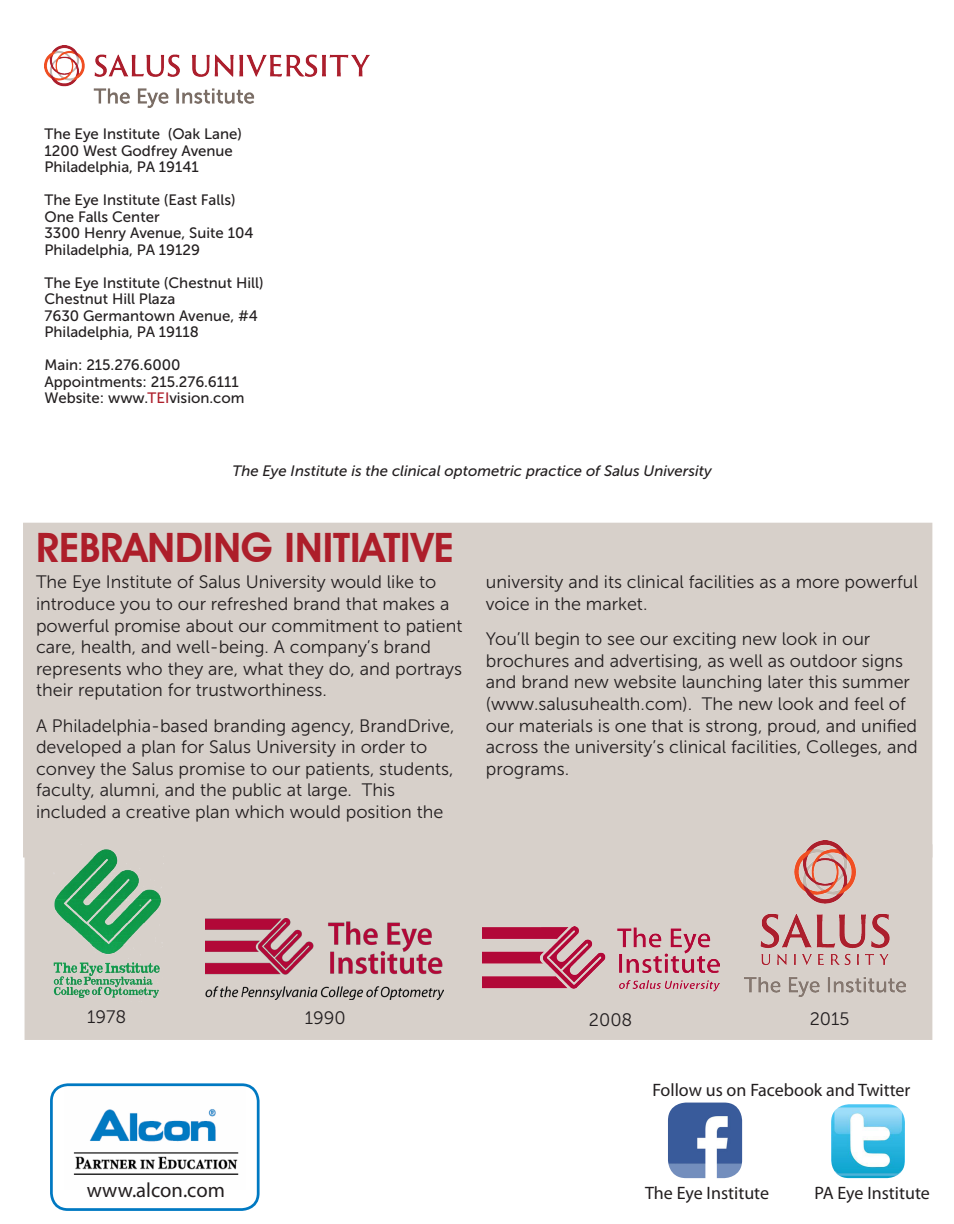
<style>
.page{position:relative;width:954px;height:1224px;background:#fff}
.page>*{position:absolute;margin:0;border:0;box-sizing:border-box;transform-origin:0 0}
.paragraph_spacing{font:600 40.5px "Avant Garde IT Cby BT";color:#ad1e2a}
.paragraph_spacing-2{font:20.7px "Myriad Pro";color:#231f20}
.paragraph_spacing-3{font:18px/21.6px "Museo Sans 300";color:#231f20}
.t1{font:18px "Myriad Pro";color:#231f20}
.t2{font:15px "Museo Sans 500";color:#231f20}
.t3{font:italic 15px "Museo Sans 500";color:#231f20}
.s1{color:#ad1e2a}
</style>
<div class="page">
<img style="left:54px;top:1087px;width:202px;height:118px">
<div style="left:50px;top:1083px;width:210px;height:128px;border:3px solid #0079c2;border-radius:16px"></div>
<img style="left:831px;top:1104px;width:74px;height:74px">
<img style="left:668px;top:1103px;width:74px;height:75px">
<img style="left:44px;top:45px;width:326px;height:62px">
<div style="left:23px;top:523px;width:909px;height:334px;background:#d7d0ca"></div>
<div style="left:25px;top:844px;width:907px;height:196px;background:#d7d0ca"></div>
<img style="left:50px;top:844px;width:113px;height:154px">
<img style="left:744px;top:840px;width:162px;height:157px">
<img style="left:205px;top:918px;width:238px;height:81px">
<img style="left:482px;top:926px;width:238px;height:65px">
<p class="t2" style="left:44px;top:126px;width:199px">The Eye Institute (Oak Lane)</p>
<p class="t2" style="left:44px;top:142px;width:190px">1200 West Godfrey Avenue</p>
<p class="t2" style="left:44px;top:159px;width:156px">Philadelphia, PA 19141</p>
<p class="t2" style="left:44px;top:192px;width:193px">The Eye Institute (East Falls)</p>
<p class="t2" style="left:44px;top:208px;width:117px">One Falls Center</p>
<p class="t2" style="left:44px;top:225px;width:210px">3300 Henry Avenue, Suite 104</p>
<p class="t2" style="left:44px;top:241px;width:157px">Philadelphia, PA 19129</p>
<p class="t2" style="left:44px;top:274px;width:221px">The Eye Institute (Chestnut Hill)</p>
<p class="t2" style="left:44px;top:291px;width:133px">Chestnut Hill Plaza</p>
<p class="t2" style="left:44px;top:307px;width:215px">7630 Germantown Avenue, #4</p>
<p class="t2" style="left:44px;top:324px;width:156px">Philadelphia, PA 19118</p>
<p class="t2" style="left:44px;top:357px;width:138px">Main: 215.276.6000</p>
<p class="t2" style="left:44px;top:373px;width:196px">Appointments: 215.276.6111</p>
<p class="t2" style="left:44px;top:390px;width:202px">Website: www.<span class="s1">TEI</span>vision.com</p>
<p class="t3" style="left:233px;top:462px;width:481px">The Eye Institute is the clinical optometric practice of Salus University</p>
<p class="paragraph_spacing" style="left:36px;top:523px;width:420px">REBRANDING INITIATIVE</p>
<p class="paragraph_spacing-3" style="left:36px;top:572px;width:428px">The Eye Institute of Salus University would like to introduce you to our refreshed brand that makes a powerful promise about our commitment to patient care, health, and well-being. A company’s brand represents who they are, what they do, and portrays their reputation for trustworthiness.</p>
<p class="paragraph_spacing-3" style="left:36px;top:715px;width:420px">A Philadelphia-based branding agency, BrandDrive, developed a plan for Salus University in order to convey the Salus promise to our patients, students, faculty, alumni, and the public at large. This included a creative plan which would position the</p>
<p class="paragraph_spacing-3" style="left:486px;top:572px;width:433px">university and its clinical facilities as a more powerful voice in the market.</p>
<p class="paragraph_spacing-3" style="left:486px;top:628px;width:433px">You’ll begin to see our exciting new look in our brochures and advertising, as well as outdoor signs and brand new website launching later this summer (www.salusuhealth.com). The new look and feel of our materials is one that is strong, proud, and unified across the university’s clinical facilities, Colleges, and programs.</p>
<p class="paragraph_spacing-3" style="left:87px;top:1006px;width:41px">1978</p>
<p class="paragraph_spacing-3" style="left:305px;top:1007px;width:43px">1990</p>
<p class="paragraph_spacing-3" style="left:589px;top:1009px;width:45px">2008</p>
<p class="paragraph_spacing-3" style="left:810px;top:1008px;width:41px">2015</p>
<p class="t1" style="left:652px;top:1079px;width:260px">Follow us on Facebook and Twitter</p>
<p class="paragraph_spacing-2" style="left:87px;top:1177px;width:140px">www.alcon.com</p>
<p class="t1" style="left:645px;top:1182px;width:126px">The Eye Institute</p>
<p class="t1" style="left:815px;top:1182px;width:117px">PA Eye Institute</p>
</div>
